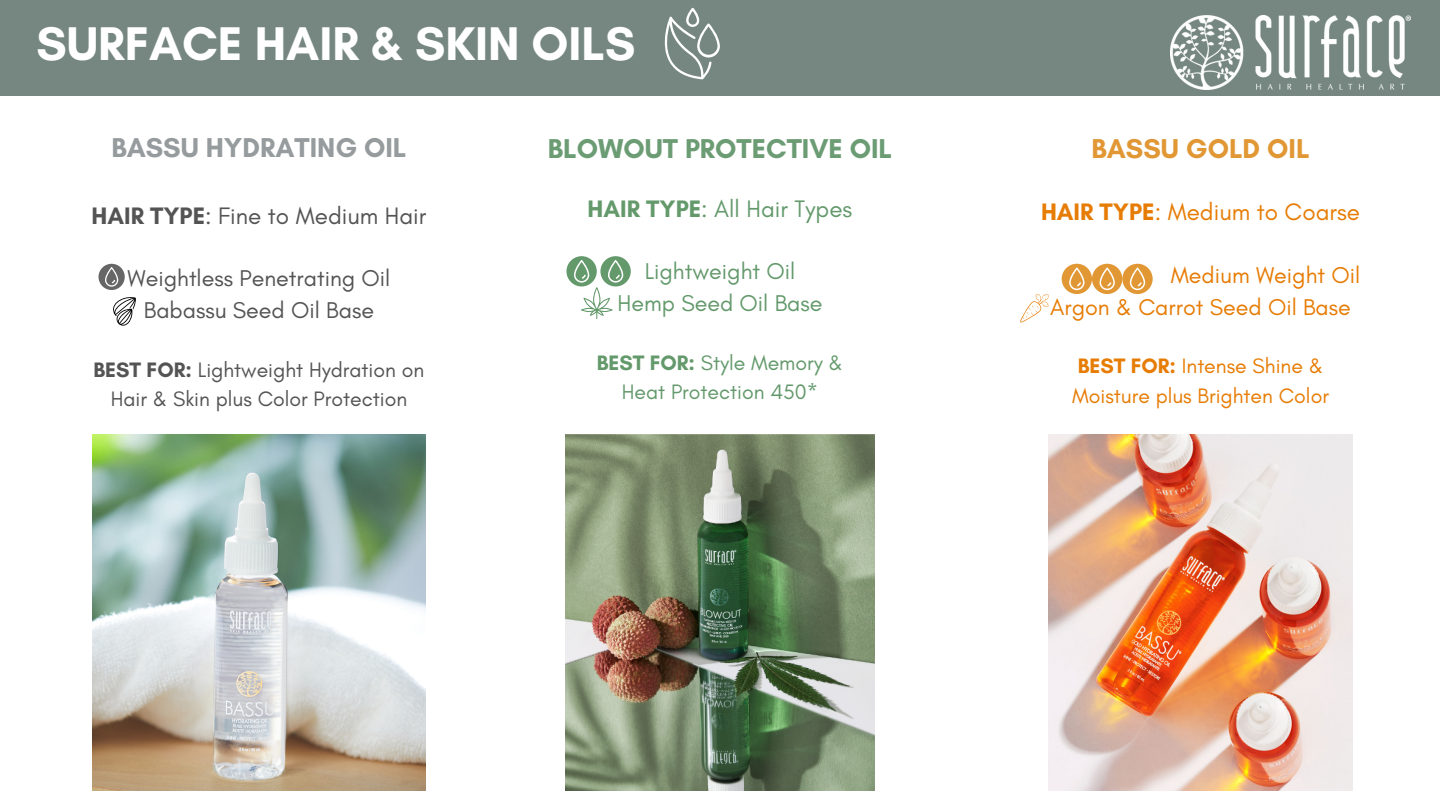
<style>
.page{position:relative;width:1440px;height:810px;background:#fff}
.page>*{position:absolute;margin:0;border:0;box-sizing:border-box;transform-origin:0 0}
.t1{font:700 48.1px "Glacial Indifference";color:#fff}
.t2{font:700 27.8px "Glacial Indifference";color:#6b9c74}
.t3{font:700 27.8px "Glacial Indifference";color:#969b9d}
.t4{font:700 27.8px "Glacial Indifference";color:#e19734}
.t5{font:24.3px "Glacial Indifference";color:#545454}
.t6{font:24.3px "Glacial Indifference";color:#e77c04}
.t7{font:24.3px "Glacial Indifference";color:#63996b}
.t8{font:23.3px/32.2px "Glacial Indifference";color:#545454;text-align:center}
.t9{font:23.3px/32.2px "Glacial Indifference";color:#e77c04}
.t10{font:23.3px/32.2px "Glacial Indifference";color:#63996b;text-align:center}
.t11{font:21.3px/29.2px "Glacial Indifference";color:#545454;text-align:center}
.t12{font:21.3px/29.2px "Glacial Indifference";color:#e77c04}
.t13{font:21.3px/29.2px "Glacial Indifference";color:#63996b;text-align:center}
.s1{font-weight:700}
</style>
<div class="page">
<div style="left:0;top:0;width:1440px;height:95px;background:#768781"></div>
<img style="left:1170px;top:16px;width:240px;height:73px">
<svg style="left:664px;top:8px;width:56px;height:71px"></svg>
<img style="left:92px;top:434px;width:333px;height:357px">
<svg style="left:99px;top:264px;width:26px;height:26px"></svg>
<svg style="left:113px;top:297px;width:23px;height:29px"></svg>
<img style="left:566px;top:434px;width:308px;height:357px">
<svg style="left:566px;top:256px;width:64px;height:63px"></svg>
<img style="left:1048px;top:434px;width:305px;height:357px">
<svg style="left:1062px;top:264px;width:90px;height:30px"></svg>
<svg style="left:1020px;top:294px;width:28px;height:29px"></svg>
<p class="t1" style="left:37px;top:15px;width:600px">SURFACE HAIR &amp; SKIN OILS</p>
<h3 class="t3" style="left:111px;top:130px;width:297px">BASSU HYDRATING OIL</h3>
<h2 class="t2" style="left:548px;top:131px;width:346px">BLOWOUT PROTECTIVE OIL</h2>
<p class="t4" style="left:1092px;top:132px;width:220px">BASSU GOLD OIL</p>
<p class="t5" style="left:92px;top:200px;width:336px"><span class="s1">HAIR TYPE</span>: Fine to Medium Hair</p>
<h2 class="t8" style="left:128px;top:262px;width:264px">Weightless Penetrating Oil<br>Babassu Seed Oil Base</h2>
<h3 class="t11" style="left:94px;top:354px;width:332px"><span class="s1">BEST FOR:</span> Lightweight Hydration on<br>Hair &amp; Skin plus Color Protection</h3>
<p class="t7" style="left:588px;top:194px;width:266px"><span class="s1">HAIR TYPE</span>: All Hair Types</p>
<p class="t10" style="left:617px;top:255px;width:207px">Lightweight Oil<br>Hemp Seed Oil Base</p>
<p class="t13" style="left:597px;top:348px;width:248px"><span class="s1">BEST FOR:</span> Style Memory &amp;<br>Heat Protection 450*</p>
<h3 class="t6" style="left:1041px;top:197px;width:321px"><span class="s1">HAIR TYPE</span>: Medium to Coarse</h3>
<h4 class="t9" style="left:1050px;top:258px;width:312px;text-indent:121px">Medium Weight Oil<br>Argon &amp; Carrot Seed Oil Base</h4>
<p class="t12" style="left:1072px;top:351px;width:258px"><span class="s1">BEST FOR:</span> Intense Shine &amp;<br>Moisture plus Brighten Color</p>
</div>
